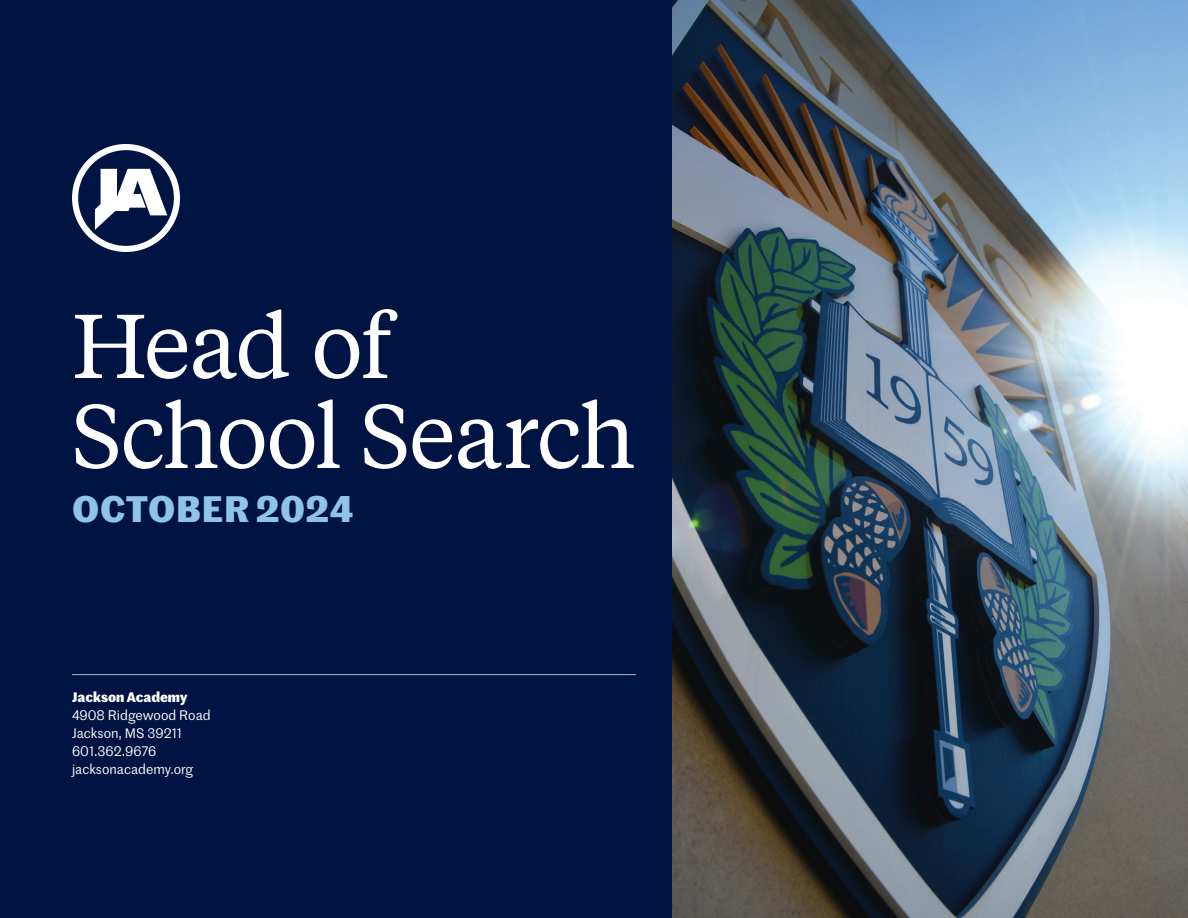
<style>
.page{position:relative;width:1188px;height:918px;background:#001443}
.page>*{position:absolute;margin:0;border:0;box-sizing:border-box;transform-origin:0 0}
.t1{font:90px/90px "Tiempos Text";letter-spacing:-.025em;color:#fff}
.t2{font:700 36px "Marr Sans";letter-spacing:.02em;color:#8fc3e9}
.t3{font:13.5px/18px "Marr Sans";color:#fff}
.t4{font:700 13.5px "Marr Sans";color:#fff}
</style>
<div class="page">
<hr style="left:72px;top:674px;width:564px;height:1px;background:#8fc3e9">
<svg style="left:72px;top:144px;width:108px;height:108px"></svg>
<img style="left:672px;top:0;width:516px;height:918px">
<h1 class="t1" style="left:72px;top:297px;width:565px">Head of<br>School Search</h1>
<h2 class="t2" style="left:72px;top:481px;width:282px">OCTOBER 2024</h2>
<p class="t4" style="left:72px;top:687px;width:117px">Jackson Academy</p>
<p class="t3" style="left:72px;top:706px;width:140px">4908 Ridgewood Road<br>Jackson, MS 39211<br>601.362.9676 jacksonacademy.org</p>
</div>
